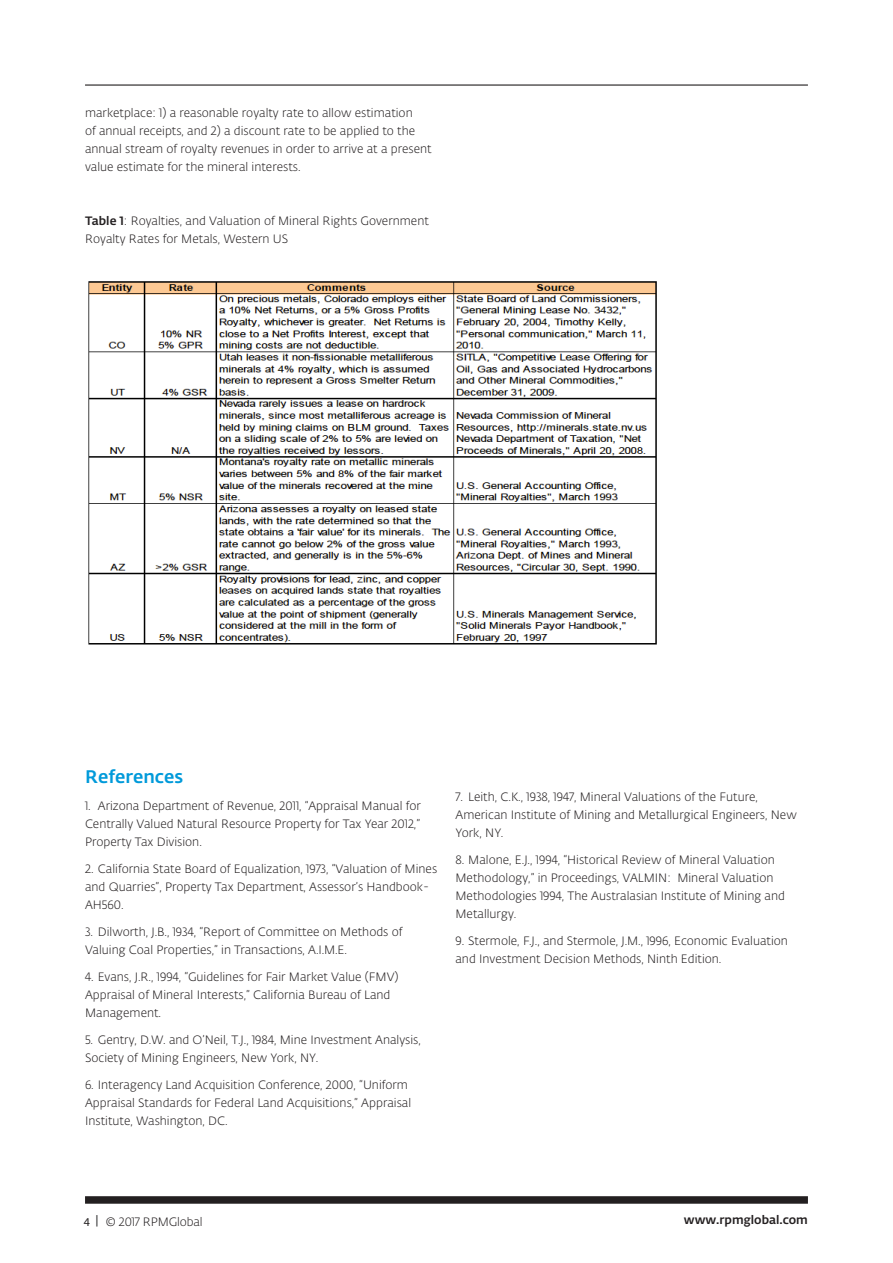
<style>
.page{position:relative;width:893px;height:1263px;background:#fff}
.page>*{position:absolute;margin:0;border:0;box-sizing:border-box;transform-origin:0 0}
.Body_Text{font:500 18px "Fedra Sans Alt Std";color:#009ada}
.Body_Text-2{font:300 12px/18px "Fedra Sans Alt Std";color:#231f20}
.t1{font:500 12px "Fedra Sans Alt Std";color:#231f20}
.s1{font-weight:500}
.s2{font-family:"Myriad Pro";font-weight:400}
.s3{font-family:"Soho Gothic Pro";font-weight:400;color:#3e3e3f}
</style>
<div class="page">
<hr style="left:85px;top:84px;width:723px;height:2px;background:#231f20">
<div style="left:85px;top:1196px;width:723px;height:8px;background:#231f20"></div>
<img style="left:88px;top:281px;width:569px;height:364px">
<p class="Body_Text-2" style="left:85px;top:104px;width:348px">marketplace: 1) a reasonable royalty rate to allow estimation<br>of annual receipts, and 2) a discount rate to be applied to the annual stream of royalty revenues in order to arrive at a present value estimate for the mineral interests.</p>
<p class="Body_Text-2" style="left:85px;top:212px;width:345px"><span class="s1">Table 1</span>: Royalties, and Valuation of Mineral Rights Government<br>Royalty Rates for Metals, Western US</p>
<p class="Body_Text" style="left:85px;top:766px;width:100px">References</p>
<p class="Body_Text-2" style="left:85px;top:797px;width:337px;text-align:justify">1. Arizona Department of Revenue, 2011, “Appraisal Manual for Centrally Valued Natural Resource Property for Tax Year 2012,” Property Tax Division.</p>
<p class="Body_Text-2" style="left:85px;top:860px;width:354px">2. California State Board of Equalization, 1973, “Valuation of Mines and Quarries”, Property Tax Department, Assessor’s Handbook-<br>AH560.</p>
<p class="Body_Text-2" style="left:85px;top:923px;width:319px">3. Dilworth, J.B., 1934, “Report of Committee on Methods of<br>Valuing Coal Properties,” in Transactions, A.I.M.E.</p>
<p class="Body_Text-2" style="left:85px;top:968px;width:315px">4. Evans, J.R., 1994, “Guidelines for Fair Market Value (FMV)<br>Appraisal of Mineral Interests,” California Bureau of Land<br>Management.</p>
<p class="Body_Text-2" style="left:85px;top:1031px;width:337px">5. Gentry, D.W. and O’Neil, T.J., 1984, Mine Investment Analysis,<br>Society of Mining Engineers, New York, NY.</p>
<p class="Body_Text-2" style="left:85px;top:1076px;width:328px">6. Interagency Land Acquisition Conference, 2000, “Uniform<br>Appraisal Standards for Federal Land Acquisitions,” Appraisal<br>Institute, Washington, DC.</p>
<p class="Body_Text-2" style="left:455px;top:788px;width:343px">7. Leith, C.K., 1938, 1947, Mineral Valuations of the Future,<br>American Institute of Mining and Metallurgical Engineers, New<br>York, NY.</p>
<p class="Body_Text-2" style="left:455px;top:851px;width:331px">8. Malone, E.J., 1994, “Historical Review of Mineral Valuation Methodology,” in Proceedings, VALMIN: Mineral Valuation Methodologies 1994, The Australasian Institute of Mining and Metallurgy.</p>
<p class="Body_Text-2" style="left:455px;top:932px;width:334px">9. Stermole, F.J., and Stermole, J.M., 1996, Economic Evaluation and Investment Decision Methods, Ninth Edition.</p>
<p class="Body_Text-2" style="left:84px;top:1212px;width:120px"><span class="s2">4</span> <span class="s3">|</span> © 2017 RPMGlobal</p>
<p class="t1" style="left:684px;top:1212px;width:126px">www.rpmglobal.com</p>
</div>
